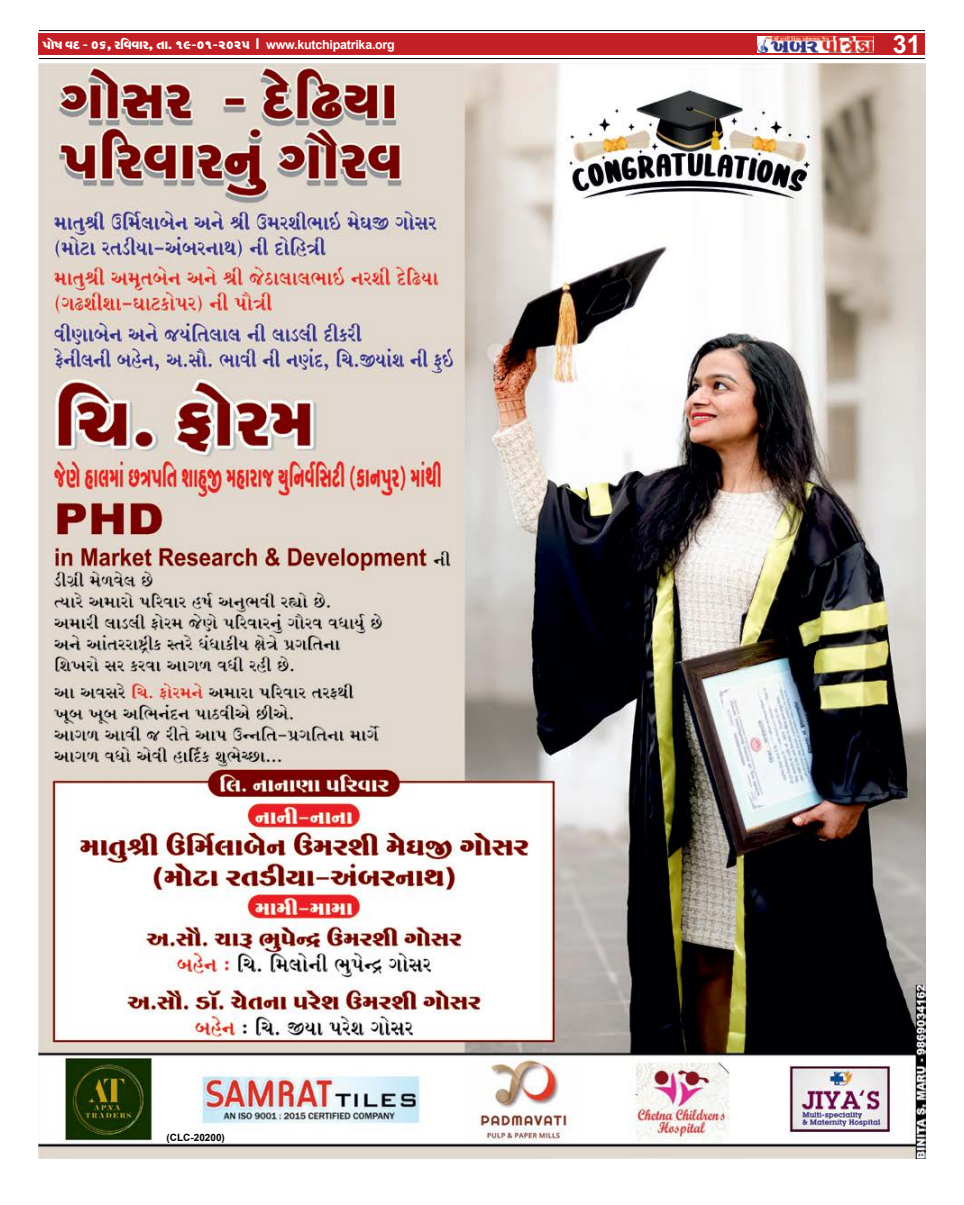
<style>
.page{position:relative;width:964px;height:1205px;background:#fff}
.page>*{position:absolute;margin:0;border:0;box-sizing:border-box;transform-origin:0 0}
.t1{font:700 25px "Arial";color:#fff}
.t2{font:15px "SHREE GUJ7";letter-spacing:-.02em;color:#fff}
.t3{font:700 10px "Arial";color:#000}
.s1{font-family:"Arial";font-weight:700}
.s2{font-family:"Arial";font-weight:700;font-size:12.5px}
</style>
<div class="page">
<hr style="left:39px;top:58px;width:886px;height:1px;background:#000">
<div style="left:39px;top:34px;width:886px;height:21px;background:#c22025"></div>
<hr style="left:39px;top:30px;width:886px;height:1px;background:#000">
<img style="left:757px;top:36px;width:116px;height:17px">
<img style="left:39px;top:64px;width:886px;height:1095px">
<p class="t2" style="left:43px;top:38px;width:354px">‘p¡j hv$ - 06, frhhpf, sp. 19-01-2025 <span class="s1">I</span> <span class="s2">www.kutchipatrika.org</span></p>
<h1 class="t1" style="left:893px;top:26px;width:29px">31</h1>
<p class="t3" style="left:167px;top:1130px;width:60px">(CLC-20200)</p>
</div>
